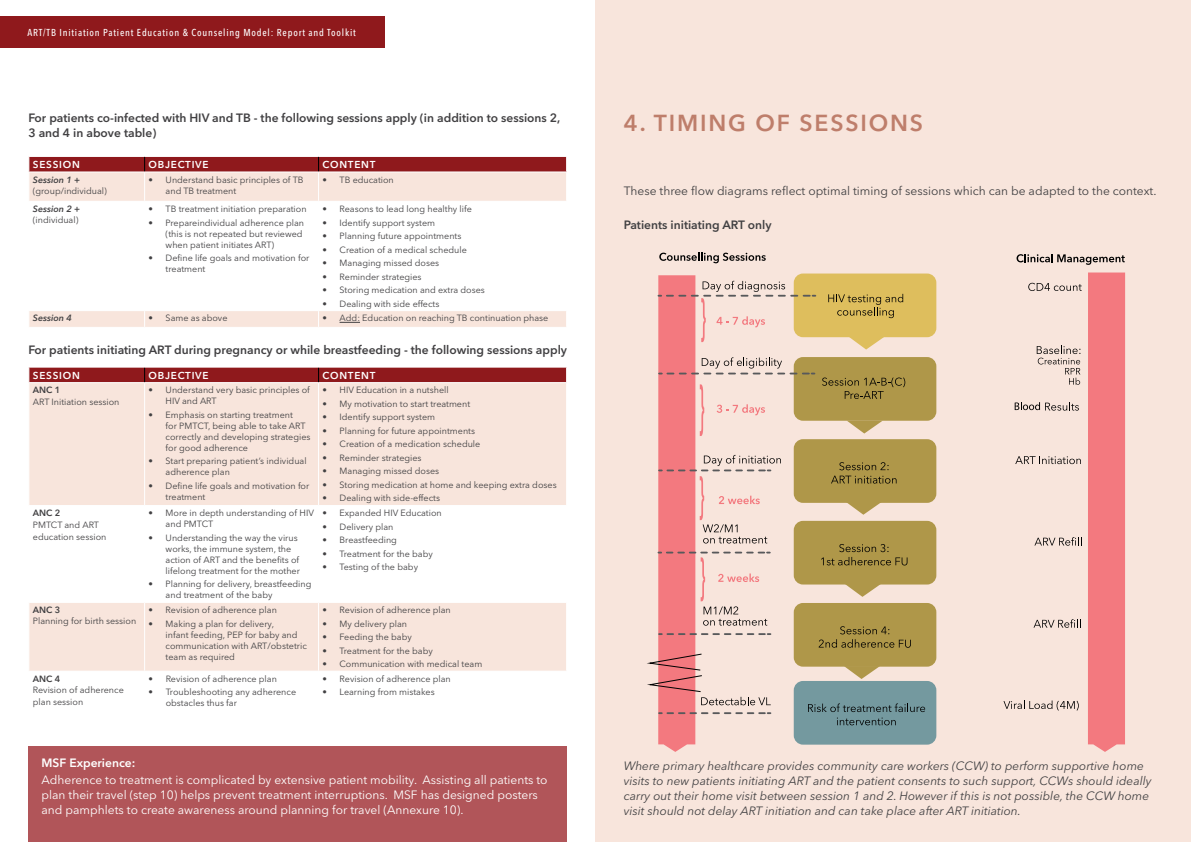
<style>
.page{position:relative;width:1191px;height:842px;background:#fff}
.page>*{position:absolute;margin:0;border:0;box-sizing:border-box;transform-origin:0 0}
.t1{font:600 23px "Avenir Next LT Pro";letter-spacing:.08em;color:#be7e6b}
.t2{font:italic 12px/15px "Avenir Next LT Pro";color:#414042}
.t3{font:12px/15px "Avenir Next LT Pro";color:#fff}
.t4{font:600 12px/15px "Avenir Next LT Pro";color:#414042}
.t5{font:12px "Avenir Next LT Pro";color:#414042}
.t6{font:600 12px "Avenir Next LT Pro";color:#fff}
.t7{font:500 condensed 10px "Avenir Next LT Pro";letter-spacing:.08em;color:#fff}
.t8{font:600 10px "Avenir Next LT Pro";letter-spacing:.075em;color:#fff}
.t9{font:9px/11px "Avenir Next LT Pro";color:#414042}
.t10{font:italic 600 9px "Avenir Next LT Pro";color:#414042}
.t11{font:600 9px "Avenir Next LT Pro";color:#414042}
</style>
<div class="page">
<div style="left:0;top:17px;width:385px;height:31px;background:#8f191c"></div>
<div style="left:596px;top:0;width:595px;height:842px;background:#f8e5dc"></div>
<div style="left:29px;top:311px;width:537px;height:16px;background:#f8e5dc"></div>
<svg style="left:28px;top:156px;width:539px;height:45px;background:#d6a4a0"></svg>
<svg style="left:144px;top:311px;width:1px;height:16px"></svg>
<svg style="left:318px;top:311px;width:1px;height:16px"></svg>
<svg style="left:339px;top:322px;width:21px;height:1px"></svg>
<div style="left:29px;top:383px;width:537px;height:122px;background:#f8e5dc"></div>
<div style="left:29px;top:603px;width:537px;height:68px;background:#f8e5dc"></div>
<svg style="left:28px;top:367px;width:539px;height:15px;background:#932326"></svg>
<hr style="left:144px;top:383px;width:1px;height:122px;background:#fff">
<hr style="left:318px;top:383px;width:1px;height:122px;background:#fff">
<hr style="left:144px;top:603px;width:1px;height:68px;background:#fff">
<hr style="left:318px;top:603px;width:1px;height:68px;background:#fff">
<div style="left:28px;top:747px;width:539px;height:95px;background:#b15559"></div>
<div style="left:793px;top:274px;width:143px;height:63px;background:#debe5d;border-radius:9px"></div>
<div style="left:793px;top:357px;width:143px;height:64px;background:#af9749;border-radius:9px"></div>
<div style="left:793px;top:439px;width:143px;height:64px;background:#af9749;border-radius:9px"></div>
<div style="left:793px;top:521px;width:143px;height:63px;background:#af9749;border-radius:9px"></div>
<div style="left:793px;top:603px;width:143px;height:64px;background:#af9749;border-radius:9px"></div>
<div style="left:793px;top:681px;width:143px;height:64px;background:#74999f;border-radius:9px"></div>
<div style="left:1088px;top:272px;width:37px;height:480px;background:#f3797f"></div>
<svg style="left:659px;top:252px;width:106px;height:11px"></svg>
<svg style="left:1016px;top:254px;width:108px;height:11px"></svg>
<svg style="left:1028px;top:283px;width:53px;height:8px"></svg>
<svg style="left:1015px;top:456px;width:66px;height:8px"></svg>
<svg style="left:1034px;top:537px;width:45px;height:9px"></svg>
<svg style="left:1033px;top:619px;width:45px;height:9px"></svg>
<svg style="left:1003px;top:700px;width:75px;height:11px"></svg>
<svg style="left:647px;top:275px;width:278px;height:477px"></svg>
<svg style="left:1014px;top:402px;width:65px;height:9px"></svg>
<svg style="left:1036px;top:346px;width:44px;height:39px"></svg>
<p class="t7" style="left:28px;top:26px;width:330px">ART/TB Initiation Patient Education &amp; Counseling Model: Report and Toolkit</p>
<h2 class="t4" style="left:28px;top:111px;width:533px">For patients co-infected with HIV and TB - the following sessions apply (in addition to sessions 2,<br>3 and 4 in above table)</h2>
<p class="t8" style="left:33px;top:158px;width:34px">SESSION</p>
<p class="t8" style="left:149px;top:158px;width:60px">OBJECTIVE</p>
<p class="t8" style="left:322px;top:158px;width:54px">CONTENT</p>
<p class="t10" style="left:33px;top:174px;width:49px">Session 1 +</p>
<p class="t9" style="left:33px;top:185px;width:76px">(group/individual)</p>
<p class="t9" style="left:166px;top:174px;width:139px;text-indent:-17px">• Understand basic principles of TB and TB treatment</p>
<p class="t9" style="left:322px;top:174px;width:73px">• TB education</p>
<p class="t10" style="left:33px;top:203px;width:49px">Session 2 +</p>
<p class="t9" style="left:33px;top:215px;width:47px">(individual)</p>
<p class="t9" style="left:322px;top:203px;width:151px">• Reasons to lead long healthy life</p>
<p class="t9" style="left:322px;top:217px;width:114px">• Identify support system</p>
<p class="t9" style="left:322px;top:230px;width:140px">• Planning future appointments</p>
<p class="t9" style="left:322px;top:244px;width:146px">• Creation of a medical schedule</p>
<p class="t9" style="left:322px;top:257px;width:118px">• Managing missed doses</p>
<p class="t9" style="left:322px;top:271px;width:101px">• Reminder strategies</p>
<p class="t9" style="left:322px;top:284px;width:164px">• Storing medication and extra doses</p>
<p class="t9" style="left:322px;top:298px;width:118px">• Dealing with side effects</p>
<p class="t9" style="left:149px;top:203px;width:159px">• TB treatment initiation preparation</p>
<p class="t9" style="left:166px;top:217px;width:140px;text-indent:-17px">• Prepareindividual adherence plan (this is not repeated but reviewed when patient initiates ART)</p>
<p class="t9" style="left:166px;top:252px;width:145px;text-indent:-17px">• Define life goals and motivation for treatment</p>
<p class="t10" style="left:33px;top:313px;width:41px">Session 4</p>
<p class="t9" style="left:149px;top:313px;width:80px">• Same as above</p>
<p class="t9" style="left:322px;top:313px;width:227px">• Add: Education on reaching TB continuation phase</p>
<h2 class="t4" style="left:28px;top:342px;width:540px">For patients initiating ART during pregnancy or while breastfeeding - the following sessions apply</h2>
<p class="t8" style="left:33px;top:369px;width:34px">SESSION</p>
<p class="t8" style="left:149px;top:369px;width:60px">OBJECTIVE</p>
<p class="t8" style="left:322px;top:369px;width:54px">CONTENT</p>
<p class="t11" style="left:33px;top:385px;width:29px">ANC 1</p>
<p class="t9" style="left:33px;top:396px;width:88px">ART Initiation session</p>
<p class="t9" style="left:166px;top:385px;width:146px;text-indent:-17px">• Understand very basic principles of<br>HIV and ART</p>
<p class="t9" style="left:166px;top:409px;width:146px;text-indent:-17px">• Emphasis on starting treatment<br>for PMTCT, being able to take ART correctly and developing strategies for good adherence</p>
<p class="t9" style="left:166px;top:456px;width:142px;text-indent:-17px">• Start preparing patient’s individual adherence plan</p>
<p class="t9" style="left:166px;top:480px;width:145px;text-indent:-17px">• Define life goals and motivation for treatment</p>
<p class="t9" style="left:322px;top:385px;width:128px">• HIV Education in a nutshell</p>
<p class="t9" style="left:322px;top:398px;width:149px">• My motivation to start treatment</p>
<p class="t9" style="left:322px;top:412px;width:114px">• Identify support system</p>
<p class="t9" style="left:322px;top:425px;width:154px">• Planning for future appointments</p>
<p class="t9" style="left:322px;top:439px;width:159px">• Creation of a medication schedule</p>
<p class="t9" style="left:322px;top:452px;width:101px">• Reminder strategies</p>
<p class="t9" style="left:322px;top:466px;width:118px">• Managing missed doses</p>
<p class="t9" style="left:322px;top:479px;width:236px">• Storing medication at home and keeping extra doses</p>
<p class="t9" style="left:322px;top:493px;width:119px">• Dealing with side-effects</p>
<p class="t11" style="left:33px;top:508px;width:29px">ANC 2</p>
<p class="t9" style="left:33px;top:518px;width:75px;line-height:12px">PMTCT and ART education session</p>
<p class="t9" style="left:166px;top:508px;width:150px;text-indent:-17px">• More in depth understanding of HIV and PMTCT</p>
<p class="t9" style="left:166px;top:532px;width:136px;text-indent:-17px">• Understanding the way the virus works, the immune system, the action of ART and the benefits of lifelong treatment for the mother</p>
<p class="t9" style="left:166px;top:579px;width:147px;text-indent:-17px">• Planning for delivery, breastfeeding and treatment of the baby</p>
<p class="t9" style="left:322px;top:508px;width:121px">• Expanded HIV Education</p>
<p class="t9" style="left:322px;top:521px;width:72px">• Delivery plan</p>
<p class="t9" style="left:322px;top:535px;width:76px">• Breastfeeding</p>
<p class="t9" style="left:322px;top:548px;width:112px">• Treatment for the baby</p>
<p class="t9" style="left:322px;top:562px;width:97px">• Testing of the baby</p>
<p class="t11" style="left:33px;top:604px;width:29px">ANC 3</p>
<p class="t9" style="left:33px;top:616px;width:105px">Planning for birth session</p>
<p class="t9" style="left:149px;top:604px;width:130px">• Revision of adherence plan</p>
<p class="t9" style="left:166px;top:618px;width:143px;text-indent:-17px">• Making a plan for delivery,<br>infant feeding, PEP for baby and communication with ART/obstetric team as required</p>
<p class="t9" style="left:322px;top:604px;width:130px">• Revision of adherence plan</p>
<p class="t9" style="left:322px;top:618px;width:86px">• My delivery plan</p>
<p class="t9" style="left:322px;top:631px;width:91px">• Feeding the baby</p>
<p class="t9" style="left:322px;top:645px;width:112px">• Treatment for the baby</p>
<p class="t9" style="left:322px;top:658px;width:161px">• Communication with medical team</p>
<p class="t11" style="left:33px;top:673px;width:29px">ANC 4</p>
<p class="t9" style="left:33px;top:684px;width:92px;line-height:12px">Revision of adherence plan session</p>
<p class="t9" style="left:149px;top:673px;width:130px">• Revision of adherence plan</p>
<p class="t9" style="left:166px;top:687px;width:132px;text-indent:-17px">• Troubleshooting any adherence obstacles thus far</p>
<p class="t9" style="left:322px;top:673px;width:130px">• Revision of adherence plan</p>
<p class="t9" style="left:322px;top:687px;width:114px">• Learning from mistakes</p>
<h2 class="t6" style="left:42px;top:756px;width:95px">MSF Experience:</h2>
<p class="t3" style="left:42px;top:772px;width:507px">Adherence to treatment is complicated by extensive patient mobility. Assisting all patients to plan their travel (step 10) helps prevent treatment interruptions. MSF has designed posters and pamphlets to create awareness around planning for travel (Annexure 10).</p>
<h1 class="t1" style="left:624px;top:109px;width:298px">4. tim ing of sessions</h1>
<h2 class="t5" style="left:624px;top:184px;width:534px">These three flow diagrams reflect optimal timing of sessions which can be adapted to the context.</h2>
<h2 class="t4" style="left:624px;top:217px;width:149px">Patients initiating ART only</h2>
<p class="t2" style="left:624px;top:758px;width:529px">Where primary healthcare provides community care workers (CCW) to perform supportive home visits to new patients initiating ART and the patient consents to such support, CCWs should ideally carry out their home visit between session 1 and 2. However if this is not possible, the CCW home visit should not delay ART initiation and can take place after ART initiation.</p>
</div>
